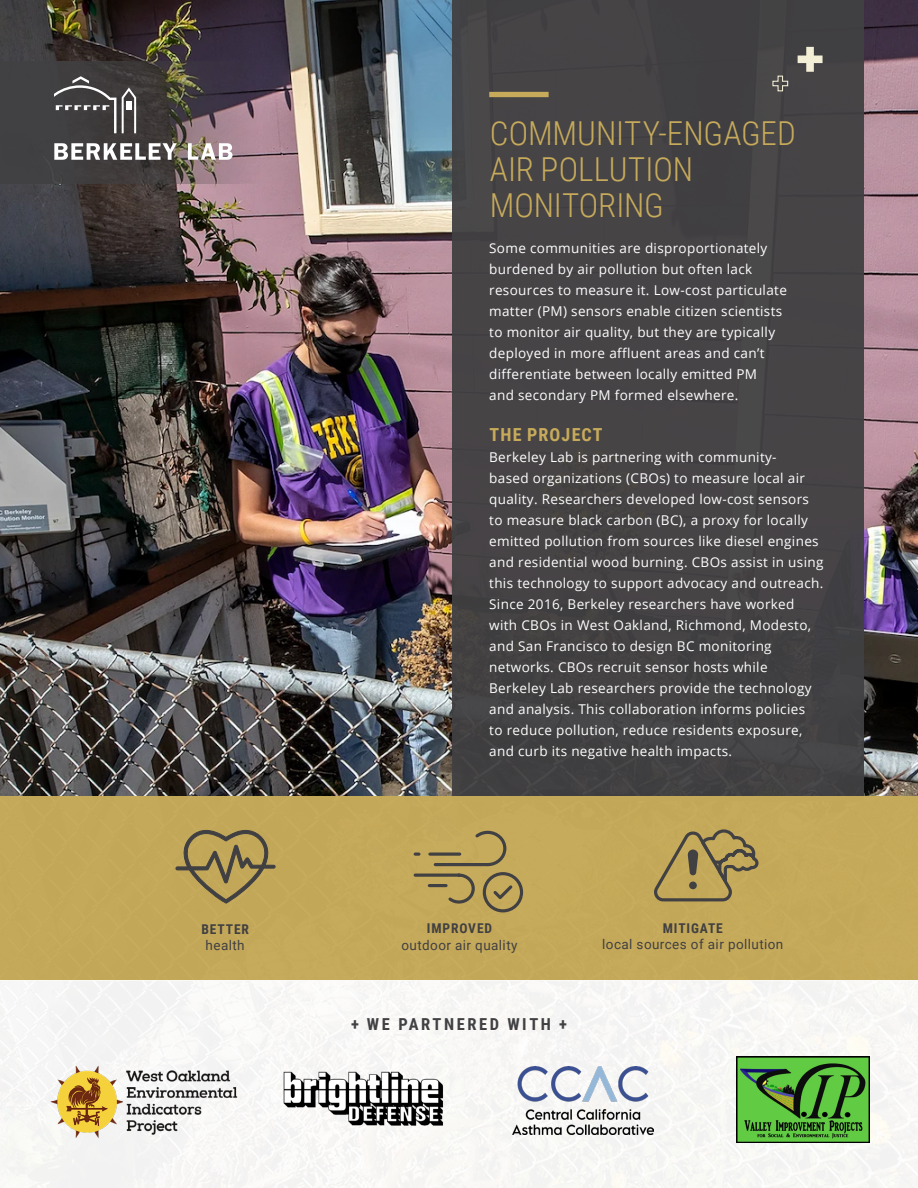
<style>
.page{position:relative;width:918px;height:1188px;background:#fff}
.page>*{position:absolute;margin:0;border:0;box-sizing:border-box;transform-origin:0 0}
.t1{font:300 33px/36px "Roboto Condensed";color:#c7ab5b}
.t2{font:700 18px "Roboto Condensed";letter-spacing:.065em;color:#c7ab5b}
.t3{font:700 16.5px "Roboto Condensed";letter-spacing:.155em;color:#414042}
.t4{font:13.5px/21px "Open Sans";letter-spacing:.025em;color:#fff}
.t5{font:13.5px "Roboto";letter-spacing:.03em;color:#414042}
.t6{font:700 13.5px "Roboto Condensed";letter-spacing:.065em;color:#414042}
</style>
<div class="page">
<img style="left:0;top:0;width:918px;height:796px">
<div style="left:452px;top:0;width:412px;height:801px;background:#414042"></div>
<svg style="left:0;top:61px;width:260px;height:122px;background:#534a4d"></svg>
<div style="left:0;top:796px;width:918px;height:185px;background:#c7ab5b"></div>
<div style="left:0;top:980px;width:918px;height:208px;background:#f7f7f5"></div>
<svg style="left:176px;top:830px;width:99px;height:73px"></svg>
<svg style="left:413px;top:830px;width:110px;height:82px"></svg>
<svg style="left:654px;top:829px;width:105px;height:73px"></svg>
<img style="left:283px;top:1071px;width:161px;height:55px">
<img style="left:513px;top:1067px;width:141px;height:67px">
<img style="left:50px;top:1065px;width:188px;height:73px">
<img style="left:736px;top:1056px;width:133px;height:86px">
<div style="left:489px;top:92px;width:60px;height:5px;background:#c7ab5b"></div>
<svg style="left:798px;top:47px;width:25px;height:25px"></svg>
<svg style="left:772px;top:75px;width:17px;height:17px"></svg>
<svg style="left:54px;top:76px;width:62px;height:57px;background:#545152"></svg>
<svg style="left:122px;top:88px;width:14px;height:45px"></svg>
<svg style="left:54px;top:143px;width:123px;height:17px"></svg>
<svg style="left:188px;top:143px;width:45px;height:17px"></svg>
<p class="t6" style="left:201px;top:920px;width:49px">BETTER</p>
<p class="t5" style="left:206px;top:936px;width:41px">health</p>
<h1 class="t1" style="left:490px;top:114px;width:308px">COMMUNITY-ENGAGED<br>AIR POLLUTION<br>MONITORING</h1>
<p class="t4" style="left:489px;top:237px;width:299px">Some communities are disproportionately burdened by air pollution but often lack resources to measure it. Low-cost particulate matter (PM) sensors enable citizen scientists to monitor air quality, but they are typically deployed in more affluent areas and can’t differentiate between locally emitted PM<br>and secondary PM formed elsewhere.</p>
<h2 class="t2" style="left:490px;top:422px;width:115px">THE PROJECT</h2>
<p class="t4" style="left:489px;top:446px;width:336px">Berkeley Lab is partnering with community-<br>based organizations (CBOs) to measure local air quality. Researchers developed low-cost sensors to measure black carbon (BC), a proxy for locally emitted pollution from sources like diesel engines and residential wood burning. CBOs assist in using this technology to support advocacy and outreach.<br>Since 2016, Berkeley researchers have worked with CBOs in West Oakland, Richmond, Modesto, and San Francisco to design BC monitoring networks. CBOs recruit sensor hosts while Berkeley Lab researchers provide the technology and analysis. This collaboration informs policies<br>to reduce pollution, reduce residents exposure, and curb its negative health impacts.</p>
<p class="t6" style="left:427px;top:919px;width:67px">IMPROVED</p>
<p class="t5" style="left:401px;top:935px;width:118px">outdoor air quality</p>
<p class="t3" style="left:351px;top:1013px;width:217px">+ WE PARTNERED WITH +</p>
<p class="t6" style="left:663px;top:919px;width:62px">MITIGATE</p>
<p class="t5" style="left:602px;top:935px;width:183px">local sources of air pollution</p>
</div>
